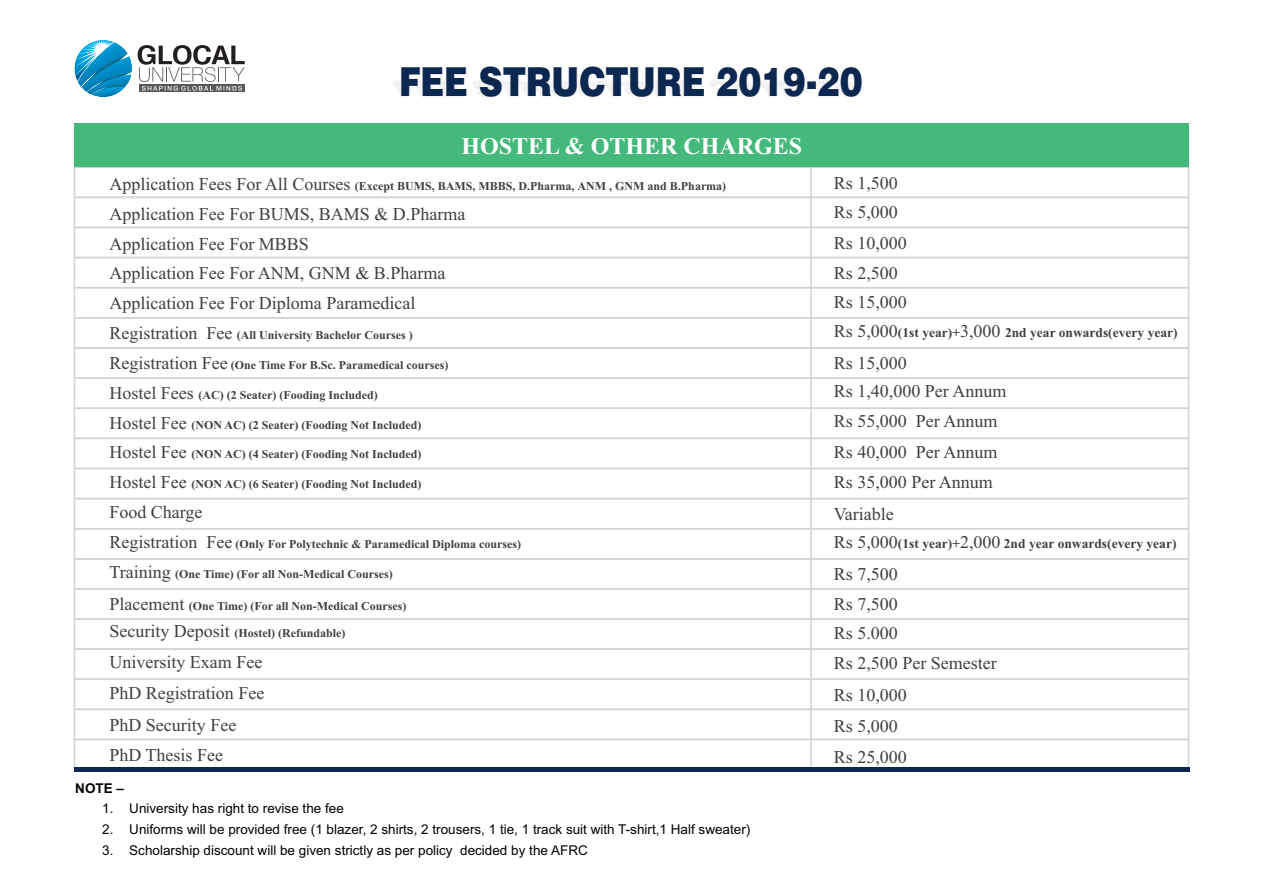
<style>
.page{position:relative;width:1263px;height:893px;background:#fff}
.page>*{position:absolute;margin:0;border:0;box-sizing:border-box;transform-origin:0 0}
.t1{font:900 40.05px "Swiss 721 BT";color:#0d2850;scale:.85 1}
.t2{font:700 24px "Times New Roman";color:#fff}
.t3{font:18px/29.8px "Times New Roman";color:#404041}
.t4{font:13.5px "Arial";color:#020203}
.t5{font:700 13.5px "Times New Roman";color:#404041}
.t6{font:700 13.5px "Arial";color:#020203}
.t7{font:700 12px "Times New Roman";color:#404041}
.s1{font-weight:400;font-size:18px}
</style>
<div class="page">
<hr style="left:75px;top:166px;width:1113px;height:2px;background:#d1d3d4">
<hr style="left:75px;top:196px;width:1113px;height:2px;background:#d1d3d4">
<hr style="left:75px;top:226px;width:1113px;height:2px;background:#d1d3d4">
<hr style="left:75px;top:257px;width:1113px;height:2px;background:#d1d3d4">
<hr style="left:75px;top:347px;width:1113px;height:2px;background:#d1d3d4">
<hr style="left:75px;top:377px;width:1113px;height:2px;background:#d1d3d4">
<hr style="left:75px;top:407px;width:1113px;height:2px;background:#d1d3d4">
<hr style="left:75px;top:437px;width:1113px;height:2px;background:#d1d3d4">
<hr style="left:75px;top:467px;width:1113px;height:2px;background:#d1d3d4">
<hr style="left:75px;top:498px;width:1113px;height:2px;background:#d1d3d4">
<hr style="left:810px;top:127px;width:2px;height:641px;background:#d1d3d4">
<hr style="left:74px;top:127px;width:1px;height:644px;background:#d1d3d4">
<hr style="left:1188px;top:127px;width:1px;height:643px;background:#d1d3d4">
<div style="left:74px;top:124px;width:1114px;height:43px;background:#44b97b"></div>
<hr style="left:75px;top:528px;width:1113px;height:2px;background:#d1d3d4">
<hr style="left:75px;top:558px;width:1113px;height:2px;background:#d1d3d4">
<hr style="left:75px;top:588px;width:1113px;height:2px;background:#d1d3d4">
<hr style="left:75px;top:618px;width:1113px;height:2px;background:#d1d3d4">
<svg style="left:392px;top:81px;width:465px;height:16px"></svg>
<div style="left:139px;top:85px;width:106px;height:7px;background:#58595b"></div>
<svg style="left:138px;top:45px;width:107px;height:46px"></svg>
<svg style="left:74px;top:40px;width:58px;height:57px"></svg>
<hr style="left:75px;top:648px;width:1113px;height:2px;background:#d1d3d4">
<hr style="left:75px;top:678px;width:1113px;height:2px;background:#d1d3d4">
<hr style="left:75px;top:708px;width:1113px;height:2px;background:#d1d3d4">
<hr style="left:75px;top:738px;width:1113px;height:2px;background:#d1d3d4">
<hr style="left:74px;top:768px;width:1115px;height:4px;background:#0d2850">
<hr style="left:75px;top:287px;width:1113px;height:2px;background:#d1d3d4">
<hr style="left:75px;top:317px;width:1113px;height:2px;background:#d1d3d4">
<h1 class="t1" style="left:399px;top:66px;width:546px">FEE STRUCTURE 2019-20</h1>
<h2 class="t2" style="left:461px;top:138px;width:342px">HOSTEL &amp; OTHER CHARGES</h2>
<p class="t7" style="left:109px;top:182px;width:618px"><span class="s1">Application Fees For All Courses</span> (Except BUMS, BAMS, MBBS, D.Pharma, ANM , GNM and B.Pharma)</p>
<h3 class="t3" style="left:109px;top:201px;width:358px">Application Fee For BUMS, BAMS &amp; D.Pharma Application Fee For MBBS<br>Application Fee For ANM, GNM &amp; B.Pharma Application Fee For Diploma Paramedical</h3>
<p class="t7" style="left:109px;top:331px;width:305px"><span class="s1">Registration Fee</span> (All University Bachelor Courses )</p>
<p class="t7" style="left:109px;top:361px;width:341px"><span class="s1">Registration Fee</span> (One Time For B.Sc. Paramedical courses)</p>
<p class="t7" style="left:109px;top:391px;width:270px"><span class="s1">Hostel Fees</span> (AC) (2 Seater) (Fooding Included)</p>
<p class="t7" style="left:109px;top:420px;width:313px"><span class="s1">Hostel Fee</span> (NON AC) (2 Seater) (Fooding Not Included)</p>
<p class="t7" style="left:109px;top:450px;width:313px"><span class="s1">Hostel Fee</span> (NON AC) (4 Seater) (Fooding Not Included)</p>
<p class="t7" style="left:109px;top:480px;width:313px"><span class="s1">Hostel Fee</span> (NON AC) (6 Seater) (Fooding Not Included)</p>
<h3 class="t3" style="left:109px;top:499px;width:95px">Food Charge</h3>
<p class="t7" style="left:109px;top:540px;width:413px"><span class="s1">Registration Fee</span> (Only For Polytechnic &amp; Paramedical Diploma courses)</p>
<p class="t7" style="left:109px;top:570px;width:285px"><span class="s1">Training</span> (One Time) (For all Non-Medical Courses)</p>
<p class="t7" style="left:109px;top:602px;width:299px"><span class="s1">Placement</span> (One Time) (For all Non-Medical Courses)</p>
<p class="t7" style="left:109px;top:629px;width:237px"><span class="s1">Security Deposit</span> (Hostel) (Refundable)</p>
<h3 class="t3" style="left:109px;top:648px;width:154px">University Exam Fee</h3>
<h3 class="t3" style="left:834px;top:169px;width:75px">Rs 1,500<br>Rs 5,000<br>Rs 10,000<br>Rs 2,500<br>Rs 15,000</h3>
<p class="t5" style="left:834px;top:328px;width:345px"><span class="s1">Rs 5,000</span>(1st year)+<span class="s1">3,000</span> 2nd year onwards(every year)</p>
<h3 class="t3" style="left:834px;top:351px;width:174px;line-height:28.3px">Rs 15,000<br>Rs 1,40,000 Per Annum</h3>
<h3 class="t3" style="left:834px;top:408px;width:165px;text-align:justify">Rs 55,000 Per Annum Rs 40,000 Per Annum Rs 35,000 Per Annum</h3>
<h3 class="t3" style="left:834px;top:501px;width:61px">Variable</h3>
<p class="t5" style="left:834px;top:539px;width:344px"><span class="s1">Rs 5,000</span>(1st year)+<span class="s1">2,000</span> 2nd year onwards(every year)</p>
<h3 class="t3" style="left:834px;top:561px;width:164px">Rs 7,500<br>Rs 7,500<br>Rs 5.000<br>Rs 2,500 Per Semester</h3>
<h3 class="t3" style="left:109px;top:680px;width:156px">PhD Registration Fee</h3>
<h3 class="t3" style="left:834px;top:681px;width:75px">Rs 10,000</h3>
<h3 class="t3" style="left:109px;top:711px;width:128px">PhD Security Fee</h3>
<h3 class="t3" style="left:834px;top:713px;width:66px">Rs 5,000</h3>
<h3 class="t3" style="left:109px;top:742px;width:115px">PhD Thesis Fee</h3>
<h3 class="t3" style="left:834px;top:744px;width:75px">Rs 25,000</h3>
<p class="t6" style="left:75px;top:783px;width:50px">NOTE –</p>
<p class="t4" style="left:102px;top:803px;width:243px">1. University has right to revise the fee</p>
<p class="t4" style="left:102px;top:824px;width:649px">2. Uniforms will be provided free (1 blazer, 2 shirts, 2 trousers, 1 tie, 1 track suit with T-shirt,1 Half sweater)</p>
<p class="t4" style="left:102px;top:845px;width:487px">3. Scholarship discount will be given strictly as per policy decided by the AFRC</p>
</div>
